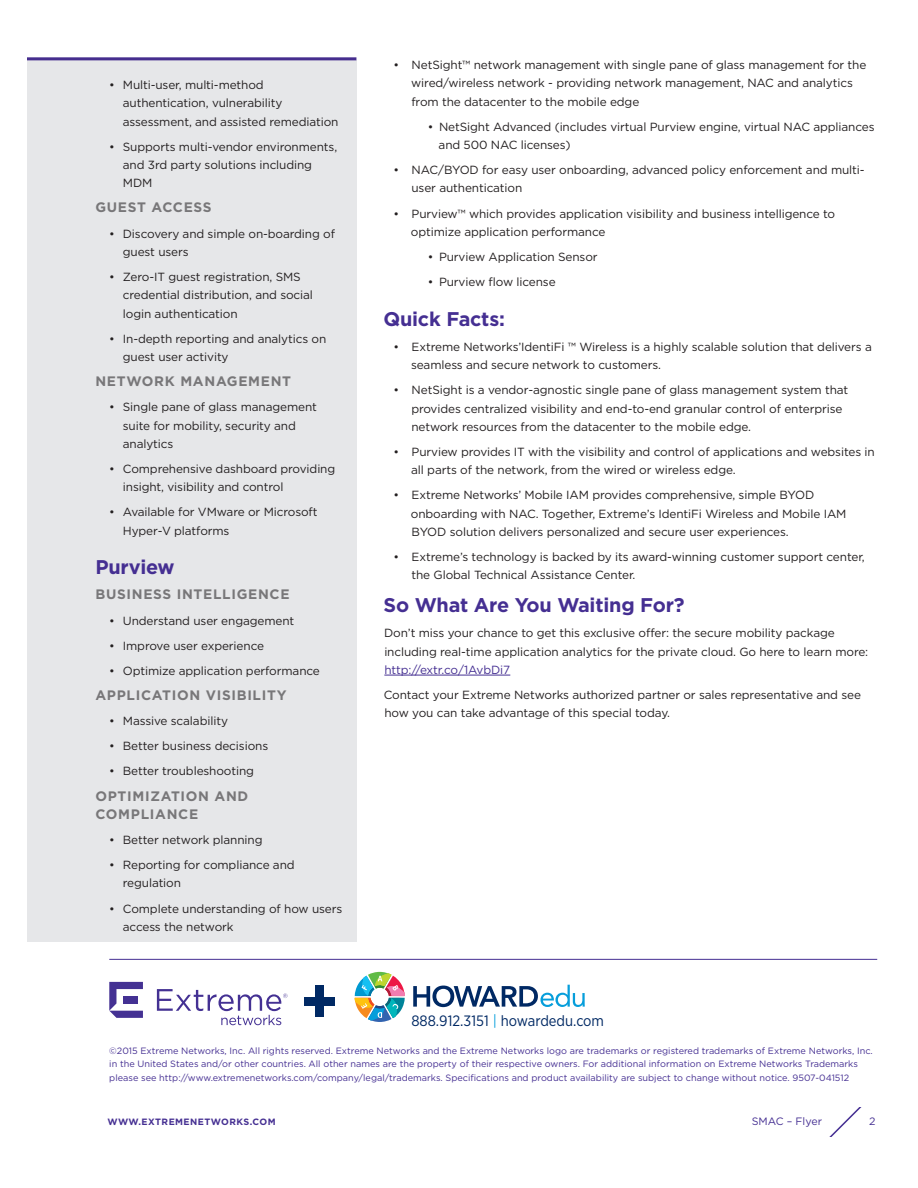
<style>
.page{position:relative;width:918px;height:1188px;background:#fff}
.page>*{position:absolute;margin:0;border:0;box-sizing:border-box;transform-origin:0 0}
.t1{font:700 19.8px "Gotham";letter-spacing:-.01em;color:#452f92}
.t2{font:15px "Gotham Narrow";color:#002964}
.t3{font:700 13.65px/18.3px "Gotham";letter-spacing:.05em;color:#787779}
.t4{font:11.85px/18.3px "Gotham";letter-spacing:-.01em;color:#231f20}
.t5{font:11.85px "Gotham";letter-spacing:-.01em;color:#452f92}
.t6{font:10.65px "Gotham";color:#452f92}
.t7{font:9.15px/13.6px "Gotham";color:#452f92}
.t8{font:700 9.15px "Gotham";letter-spacing:.05em;color:#452f92}
.s1{color:#069edb}
</style>
<div class="page">
<hr style="left:109px;top:959px;width:768px;height:1px;background:#452f92">
<svg style="left:829px;top:1107px;width:33px;height:30px"></svg>
<svg style="left:109px;top:982px;width:34px;height:36px"></svg>
<svg style="left:157px;top:989px;width:131px;height:36px"></svg>
<hr style="left:384px;top:675px;width:126px;height:1px;background:#452f92">
<div style="left:27px;top:60px;width:329px;height:882px;background:#e6e7e9"></div>
<hr style="left:27px;top:57px;width:329px;height:3px;background:#462d8e">
<svg style="left:413px;top:985px;width:172px;height:22px"></svg>
<svg style="left:355px;top:972px;width:50px;height:50px"></svg>
<div style="left:316px;top:986px;width:8px;height:31px;background:#002964"></div>
<div style="left:304px;top:997px;width:31px;height:9px;background:#002964"></div>
<p class="t4" style="left:123px;top:75px;width:217px;text-indent:-14px">• Multi-user, multi-method authentication, vulnerability assessment, and assisted remediation</p>
<p class="t4" style="left:123px;top:137px;width:216px;text-indent:-14px">• Supports multi-vendor environments, and 3rd party solutions including<br>MDM</p>
<p class="t3" style="left:95px;top:198px;width:118px">GUEST ACCESS</p>
<p class="t4" style="left:123px;top:224px;width:214px;text-indent:-14px">• Discovery and simple on-boarding of guest users</p>
<p class="t4" style="left:123px;top:267px;width:192px;text-indent:-14px">• Zero-IT guest registration, SMS credential distribution, and social login authentication</p>
<p class="t4" style="left:123px;top:329px;width:205px;text-indent:-14px">• In-depth reporting and analytics on guest user activity</p>
<p class="t3" style="left:95px;top:372px;width:197px">NETWORK MANAGEMENT</p>
<p class="t4" style="left:123px;top:398px;width:196px;text-indent:-14px">• Single pane of glass management suite for mobility, security and analytics</p>
<p class="t4" style="left:123px;top:459px;width:214px;text-indent:-14px">• Comprehensive dashboard providing insight, visibility and control</p>
<p class="t4" style="left:123px;top:503px;width:196px;text-indent:-14px">• Available for VMware or Microsoft<br>Hyper-V platforms</p>
<h1 class="t1" style="left:95px;top:554px;width:81px">Purview</h1>
<p class="t3" style="left:95px;top:585px;width:196px">BUSINESS INTELLIGENCE</p>
<p class="t4" style="left:109px;top:611px;width:187px">• Understand user engagement</p>
<p class="t4" style="left:109px;top:636px;width:156px">• Improve user experience</p>
<p class="t4" style="left:109px;top:661px;width:212px">• Optimize application performance</p>
<p class="t3" style="left:95px;top:686px;width:193px">APPLICATION VISIBILITY</p>
<p class="t4" style="left:109px;top:712px;width:120px">• Massive scalability</p>
<p class="t4" style="left:109px;top:737px;width:161px">• Better business decisions</p>
<p class="t4" style="left:109px;top:762px;width:146px">• Better troubleshooting</p>
<p class="t3" style="left:95px;top:787px;width:154px">OPTIMIZATION AND<br>COMPLIANCE</p>
<p class="t4" style="left:109px;top:830px;width:155px">• Better network planning</p>
<p class="t4" style="left:123px;top:856px;width:173px;text-indent:-14px">• Reporting for compliance and regulation</p>
<p class="t4" style="left:123px;top:899px;width:221px;text-indent:-14px">• Complete understanding of how users access the network</p>
<p class="t4" style="left:411px;top:55px;width:457px;text-indent:-18px">• NetSight™ network management with single pane of glass management for the wired/wireless network - providing network management, NAC and analytics from the datacenter to the mobile edge</p>
<p class="t4" style="left:439px;top:117px;width:438px;text-indent:-11px">• NetSight Advanced (includes virtual Purview engine, virtual NAC appliances and 500 NAC licenses)</p>
<p class="t4" style="left:411px;top:161px;width:455px;text-indent:-18px">• NAC/BYOD for easy user onboarding, advanced policy enforcement and multi&shy;user authentication</p>
<p class="t4" style="left:411px;top:204px;width:426px;text-indent:-17px">• Purview™ which provides application visibility and business intelligence to optimize application performance</p>
<p class="t4" style="left:428px;top:247px;width:171px">• Purview Application Sensor</p>
<p class="t4" style="left:428px;top:272px;width:129px">• Purview flow license</p>
<h1 class="t1" style="left:383px;top:306px;width:123px">Quick Facts:</h1>
<p class="t4" style="left:411px;top:337px;width:462px;text-indent:-17px">• Extreme Networks’IdentiFi ™ Wireless is a highly scalable solution that delivers a seamless and secure network to customers.</p>
<p class="t4" style="left:411px;top:381px;width:438px;text-indent:-18px">• NetSight is a vendor-agnostic single pane of glass management system that provides centralized visibility and end-to-end granular control of enterprise network resources from the datacenter to the mobile edge.</p>
<p class="t4" style="left:411px;top:442px;width:465px;text-indent:-18px">• Purview provides IT with the visibility and control of applications and websites in all parts of the network, from the wired or wireless edge.</p>
<p class="t4" style="left:411px;top:486px;width:437px;text-indent:-17px">• Extreme Networks’ Mobile IAM provides comprehensive, simple BYOD onboarding with NAC. Together, Extreme’s IdentiFi Wireless and Mobile IAM<br>BYOD solution delivers personalized and secure user experiences.</p>
<p class="t4" style="left:411px;top:548px;width:455px;text-indent:-18px">• Extreme’s technology is backed by its award-winning customer support center, the Global Technical Assistance Center.</p>
<h1 class="t1" style="left:384px;top:592px;width:303px">So What Are You Waiting For?</h1>
<p class="t4" style="left:384px;top:624px;width:486px">Don’t miss your chance to get this exclusive offer: the secure mobility package including real-time application analytics for the private cloud. Go here to learn more:</p>
<p class="t5" style="left:384px;top:662px;width:127px">http://extr.co/1AvbDi7</p>
<p class="t4" style="left:384px;top:685px;width:479px">Contact your Extreme Networks authorized partner or sales representative and see how you can take advantage of this special today.</p>
<p class="t2" style="left:411px;top:1011px;width:194px">888.912.3151 <span class="s1">|</span> howardedu.com</p>
<p class="t7" style="left:109px;top:1043px;width:765px">©2015 Extreme Networks, Inc. All rights reserved. Extreme Networks and the Extreme Networks logo are trademarks or registered trademarks of Extreme Networks, Inc. in the United States and/or other countries. All other names are the property of their respective owners. For additional information on Extreme Networks Trademarks please see http://www.extremenetworks.com/company/legal/trademarks. Specifications and product availability are subject to change without notice. 9507-041512</p>
<p class="t6" style="left:752px;top:1114px;width:72px">SMAC – Flyer</p>
<p class="t6" style="left:869px;top:1114px;width:8px">2</p>
<p class="t8" style="left:107px;top:1115px;width:170px">WWW.EXTREMENETWORKS.COM</p>
</div>
